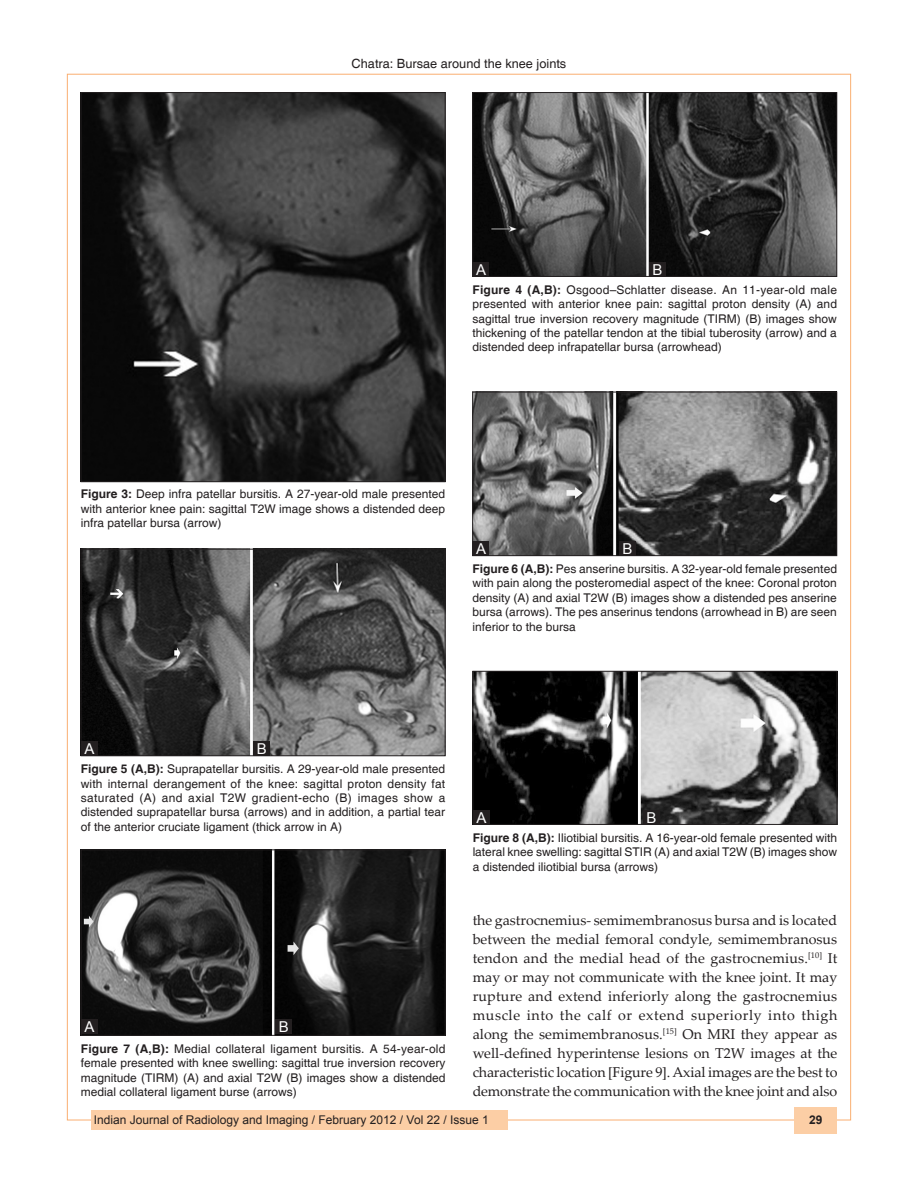
<style>
.page{position:relative;width:918px;height:1188px;background:#fff}
.page>*{position:absolute;margin:0;border:0;box-sizing:border-box;transform-origin:0 0}
.t1{font:15px "Arial";color:#fff}
.TX{font:14.25px/19px "Palatino Linotype";letter-spacing:-.015em;color:#231f20;text-align:justify}
.t2{font:12.75px "Helvetica";color:#231f20}
.FGC{font:12px/14.4px "Helvetica";color:#231f20;text-align:justify}
.t3{font:12px "Arial";color:#231f20}
.t4{font:700 12px "Arial";color:#231f20}
.s1{font-weight:700}
</style>
<div class="page">
<div style="left:794px;top:1108px;width:43px;height:26px;background:#fccea5"></div>
<div style="left:91px;top:1110px;width:417px;height:20px;background:#fccea5"></div>
<img style="left:83px;top:94px;width:360px;height:386px">
<div style="left:81px;top:92px;width:364px;height:390px;border:1px solid #231f20"></div>
<img style="left:474px;top:94px;width:361px;height:181px">
<div style="left:472px;top:92px;width:365px;height:185px;border:1px solid #231f20"></div>
<div style="left:472px;top:262px;width:17px;height:15px;background:#231f20"></div>
<div style="left:649px;top:262px;width:17px;height:15px;background:#231f20"></div>
<img style="left:474px;top:394px;width:361px;height:160px">
<div style="left:472px;top:392px;width:365px;height:164px;border:1px solid #231f20"></div>
<div style="left:473px;top:542px;width:16px;height:14px;background:#231f20"></div>
<div style="left:619px;top:541px;width:17px;height:15px;background:#231f20"></div>
<img style="left:83px;top:551px;width:360px;height:203px">
<div style="left:81px;top:549px;width:364px;height:207px;border:1px solid #231f20"></div>
<div style="left:81px;top:742px;width:16px;height:14px;background:#231f20"></div>
<div style="left:253px;top:742px;width:17px;height:14px;background:#231f20"></div>
<img style="left:83px;top:852px;width:360px;height:182px">
<div style="left:81px;top:850px;width:364px;height:186px;border:1px solid #231f20"></div>
<div style="left:81px;top:1020px;width:16px;height:14px;background:#231f20"></div>
<div style="left:276px;top:1020px;width:16px;height:14px;background:#231f20"></div>
<img style="left:475px;top:673px;width:360px;height:150px">
<div style="left:473px;top:671px;width:364px;height:154px;border:1px solid #231f20"></div>
<div style="left:473px;top:810px;width:16px;height:15px;background:#231f20"></div>
<div style="left:643px;top:810px;width:17px;height:15px;background:#231f20"></div>
<p class="t2" style="left:352px;top:56px;width:216px">Chatra: Bursae around the knee joints</p>
<p class="t1" style="left:476px;top:260px;width:12px">A</p>
<p class="t1" style="left:653px;top:260px;width:12px">B</p>
<p class="FGC" style="left:472px;top:283px;width:366px"><span class="s1">Figure 4 (A,B):</span> Osgood–Schlatter disease. An 11-year-old male presented with anterior knee pain: sagittal proton density (A) and sagittal true inversion recovery magnitude (TIRM) (B) images show thickening of the patellar tendon at the tibial tuberosity (arrow) and a distended deep infrapatellar bursa (arrowhead)</p>
<p class="FGC" style="left:81px;top:487px;width:366px"><span class="s1">Figure 3:</span> Deep infra patellar bursitis. A 27-year-old male presented with anterior knee pain: sagittal T2W image shows a distended deep infra patellar bursa (arrow)</p>
<p class="t1" style="left:476px;top:539px;width:12px">A</p>
<p class="t1" style="left:622px;top:539px;width:12px">B</p>
<p class="FGC" style="left:472px;top:562px;width:366px"><span class="s1">Figure 6 (A,B):</span> Pes anserine bursitis. A 32-year-old female presented with pain along the posteromedial aspect of the knee: Coronal proton density (A) and axial T2W (B) images show a distended pes anserine bursa (arrows). The pes anserinus tendons (arrowhead in B) are seen inferior to the bursa</p>
<p class="t1" style="left:85px;top:739px;width:12px">A</p>
<p class="t1" style="left:257px;top:739px;width:12px">B</p>
<p class="FGC" style="left:81px;top:762px;width:366px"><span class="s1">Figure 5 (A,B):</span> Suprapatellar bursitis. A 29-year-old male presented with internal derangement of the knee: sagittal proton density fat saturated (A) and axial T2W gradient-echo (B) images show a distended suprapatellar bursa (arrows) and in addition, a partial tear of the anterior cruciate ligament (thick arrow in A)</p>
<p class="t1" style="left:85px;top:1017px;width:12px">A</p>
<p class="t1" style="left:279px;top:1017px;width:12px">B</p>
<p class="FGC" style="left:81px;top:1042px;width:366px"><span class="s1">Figure 7 (A,B):</span> Medial collateral ligament bursitis. A 54-year-old female presented with knee swelling: sagittal true inversion recovery magnitude (TIRM) (A) and axial T2W (B) images show a distended medial collateral ligament burse (arrows)</p>
<p class="t1" style="left:477px;top:808px;width:12px">A</p>
<p class="t1" style="left:647px;top:808px;width:12px">B</p>
<p class="FGC" style="left:473px;top:831px;width:366px"><span class="s1">Figure 8 (A,B):</span> Iliotibial bursitis. A 16-year-old female presented with lateral knee swelling: sagittal STIR (A) and axial T2W (B) images show a distended iliotibial bursa (arrows)</p>
<p class="TX" style="left:473px;top:910px;width:366px">the gastrocnemius- semimembranosus bursa and is located between the medial femoral condyle, semimembranosus tendon and the medial head of the gastrocnemius.<sup>[10]</sup> It may or may not communicate with the knee joint. It may rupture and extend inferiorly along the gastrocnemius muscle into the calf or extend superiorly into thigh along the semimembranosus.<sup>[15]</sup> On MRI they appear as well-defined hyperintense lesions on T2W images at the characteristic location [Figure 9]. Axial images are the best to demonstrate the communication with the knee joint and also</p>
<p class="t3" style="left:94px;top:1112px;width:396px">Indian Journal of Radiology and Imaging / February 2012 / Vol 22 / Issue 1</p>
<p class="t4" style="left:809px;top:1112px;width:15px">29</p>
</div>
